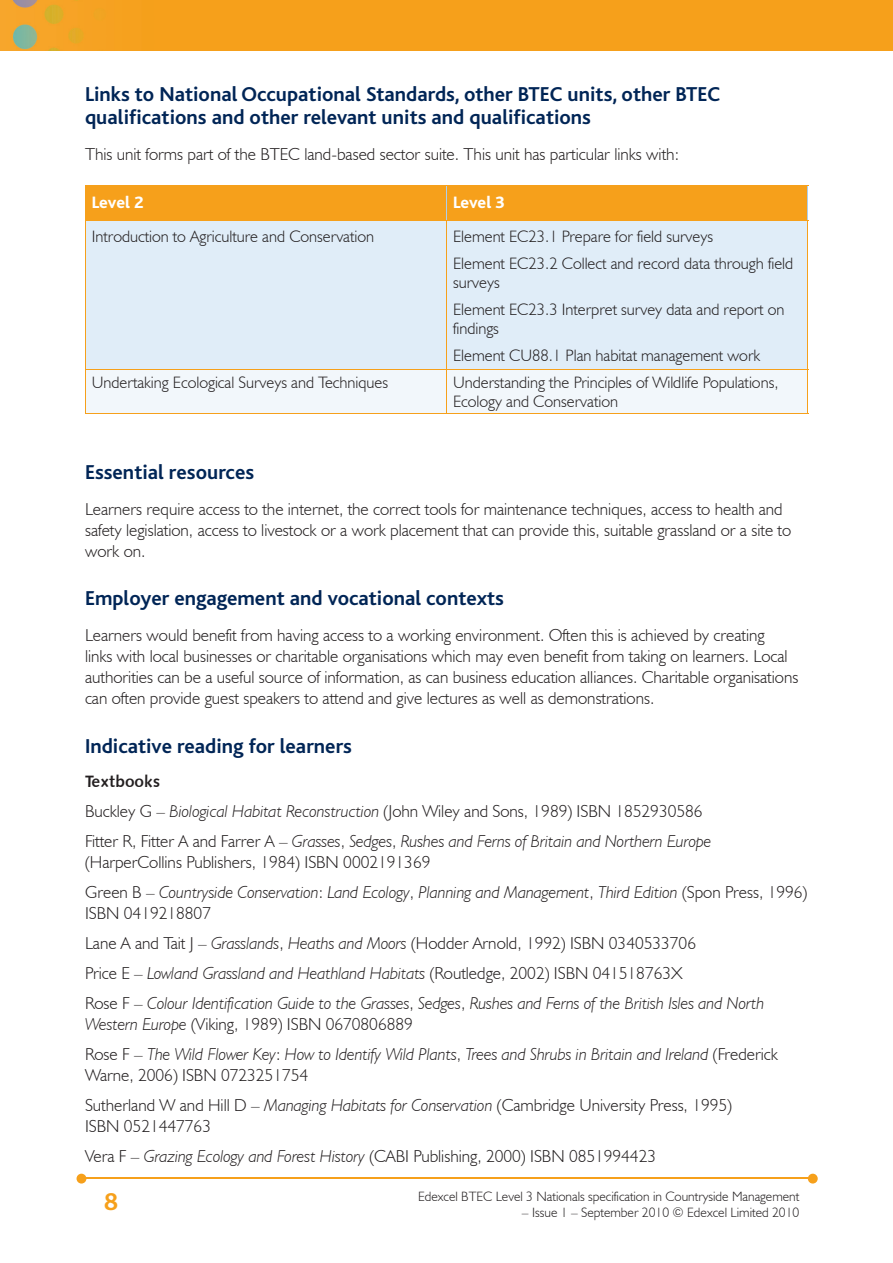
<style>
.page{position:relative;width:893px;height:1263px;background:#fff}
.page>*{position:absolute;margin:0;border:0;box-sizing:border-box;transform-origin:0 0}
.t1{font:700 25.5px "Bliss";color:#f6a01b}
.t2{font:700 21px/22.5px "Bliss";color:#002556}
.t3{font:300 17.25px/21px "Humanist 521 BT";color:#231f20}
.t4{font:italic 300 17.25px/30px "Humanist 521 BT";color:#231f20}
.t5{font:800 17.25px "Bliss";letter-spacing:-.005em;color:#fff}
.t6{font:300 16.5px/27.3px "Humanist 521 BT";color:#231f20}
.t7{font:16.5px "Humanist 531 BT Bold A";color:#231f20}
.t8{font:300 13.5px "Humanist 521 BT";color:#231f20}
.s1{font-style:normal}
.s2{font-style:italic}
</style>
<div class="page">
<img style="left:0;top:0;width:893px;height:51px">
<hr style="left:82px;top:1178px;width:728px;height:1px;background:#f6a01b">
<svg style="left:808px;top:1174px;width:10px;height:9px"></svg>
<svg style="left:77px;top:1174px;width:9px;height:9px"></svg>
<div style="left:86px;top:186px;width:721px;height:34px;background:#f6a01b"></div>
<div style="left:86px;top:221px;width:721px;height:148px;background:#e0edf8"></div>
<div style="left:86px;top:370px;width:721px;height:43px;background:#f2f7fb"></div>
<hr style="left:446px;top:186px;width:1px;height:34px;background:#accfed">
<hr style="left:807px;top:186px;width:1px;height:34px;background:#accfed">
<hr style="left:85px;top:186px;width:1px;height:34px;background:#f6a01b">
<hr style="left:85px;top:185px;width:362px;height:1px;background:#f6a01b">
<hr style="left:447px;top:185px;width:361px;height:1px;background:#f6a01b">
<hr style="left:85px;top:221px;width:1px;height:148px;background:#f6a01b">
<hr style="left:85px;top:220px;width:362px;height:1px;background:#f6a01b">
<hr style="left:446px;top:221px;width:1px;height:148px;background:#f6a01b">
<hr style="left:447px;top:220px;width:361px;height:1px;background:#f6a01b">
<hr style="left:807px;top:221px;width:1px;height:148px;background:#f6a01b">
<hr style="left:85px;top:413px;width:362px;height:1px;background:#f6a01b">
<hr style="left:85px;top:370px;width:1px;height:43px;background:#f6a01b">
<hr style="left:85px;top:369px;width:362px;height:1px;background:#f6a01b">
<hr style="left:447px;top:413px;width:361px;height:1px;background:#f6a01b">
<hr style="left:446px;top:370px;width:1px;height:43px;background:#f6a01b">
<hr style="left:447px;top:369px;width:361px;height:1px;background:#f6a01b">
<hr style="left:807px;top:370px;width:1px;height:43px;background:#f6a01b">
<p class="t2" style="left:85px;top:83px;width:637px">Links to National Occupational Standards, other BTEC units, other BTEC qualifications and other relevant units and qualifications</p>
<p class="t3" style="left:85px;top:143px;width:595px">This unit forms part of the BTEC land-based sector suite. This unit has particular links with:</p>
<p class="t5" style="left:92px;top:193px;width:53px">Level 2</p>
<p class="t5" style="left:453px;top:193px;width:53px">Level 3</p>
<p class="t6" style="left:92px;top:222px;width:284px">Introduction to Agriculture and Conservation</p>
<p class="t6" style="left:453px;top:222px;width:342px">Element EC23.1 Prepare for field surveys<br>Element EC23.2 Collect and record data through field</p>
<p class="t6" style="left:453px;top:268px;width:333px">surveys<br>Element EC23.3 Interpret survey data and report on</p>
<p class="t6" style="left:453px;top:314px;width:309px">findings<br>Element CU88.1 Plan habitat management work</p>
<p class="t6" style="left:92px;top:369px;width:298px">Undertaking Ecological Surveys and Techniques</p>
<p class="t6" style="left:453px;top:373px;width:327px;line-height:18.8px">Understanding the Principles of Wildlife Populations,<br>Ecology and Conservation</p>
<p class="t2" style="left:85px;top:461px;width:171px">Essential resources</p>
<p class="t3" style="left:85px;top:498px;width:708px">Learners require access to the internet, the correct tools for maintenance techniques, access to health and safety legislation, access to livestock or a work placement that can provide this, suitable grassland or a site to work on.</p>
<p class="t2" style="left:85px;top:587px;width:420px">Employer engagement and vocational contexts</p>
<p class="t3" style="left:85px;top:625px;width:715px">Learners would benefit from having access to a working environment. Often this is achieved by creating<br>links with local businesses or charitable organisations which may even benefit from taking on learners. Local authorities can be a useful source of information, as can business education alliances. Charitable organisations can often provide guest speakers to attend and give lectures as well as demonstrations.</p>
<p class="t2" style="left:85px;top:735px;width:268px">Indicative reading for learners</p>
<p class="t7" style="left:85px;top:771px;width:77px">Textbooks</p>
<p class="t4" style="left:85px;top:796px;width:628px"><span class="s1">Buckley G –</span> Biological Habitat Reconstruction <span class="s1">(John Wiley and Sons, 1989) ISBN 1852930586<br>Fitter R, Fitter A and Farrer A –</span> Grasses<span class="s1">,</span> Sedges<span class="s1">,</span> Rushes and Ferns of Britain and Northern Europe</p>
<p class="t3" style="left:85px;top:847px;width:724px;line-height:30px">(HarperCollins Publishers, 1984) ISBN 0002191369<br>Green B – <span class="s2">Countryside Conservation</span>: <span class="s2">Land Ecology</span>, <span class="s2">Planning and Management</span>, <span class="s2">Third Edition</span> (Spon Press, 1996)</p>
<p class="t4" style="left:85px;top:898px;width:681px"><span class="s1">ISBN 0419218807<br>Lane A and Tait J –</span> Grasslands<span class="s1">,</span> Heaths and Moors <span class="s1">(Hodder Arnold, 1992) ISBN 0340533706<br>Price E –</span> Lowland Grassland and Heathland Habitats <span class="s1">(Routledge, 2002) ISBN 041518763X<br>Rose F –</span> Colour Identification Guide to the Grasses<span class="s1">,</span> Sedges<span class="s1">,</span> Rushes and Ferns of the British Isles and North</p>
<p class="t4" style="left:85px;top:1009px;width:694px">Western Europe <span class="s1">(Viking, 1989) ISBN 0670806889<br>Rose F –</span> The Wild Flower Key<span class="s1">:</span> How to Identify Wild Plants<span class="s1">,</span> Trees and Shrubs in Britain and Ireland <span class="s1">(Frederick</span></p>
<p class="t3" style="left:85px;top:1060px;width:648px;line-height:30px">Warne, 2006) ISBN 0723251754<br>Sutherland W and Hill D – <span class="s2">Managing Habitats for Conservation</span> (Cambridge University Press, 1995)</p>
<p class="t3" style="left:85px;top:1111px;width:573px;line-height:30px">ISBN 0521447763<br>Vera F – <span class="s2">Grazing Ecology and Forest History</span> (CABI Publishing, 2000) ISBN 0851994423</p>
<h1 class="t1" style="left:104px;top:1189px;width:15px">8</h1>
<p class="t8" style="left:418px;top:1188px;width:383px">Edexcel BTEC Level 3 Nationals specification in Countryside Management</p>
<p class="t8" style="left:522px;top:1204px;width:279px">– Issue 1 – September 2010 © Edexcel Limited 2010</p>
</div>
